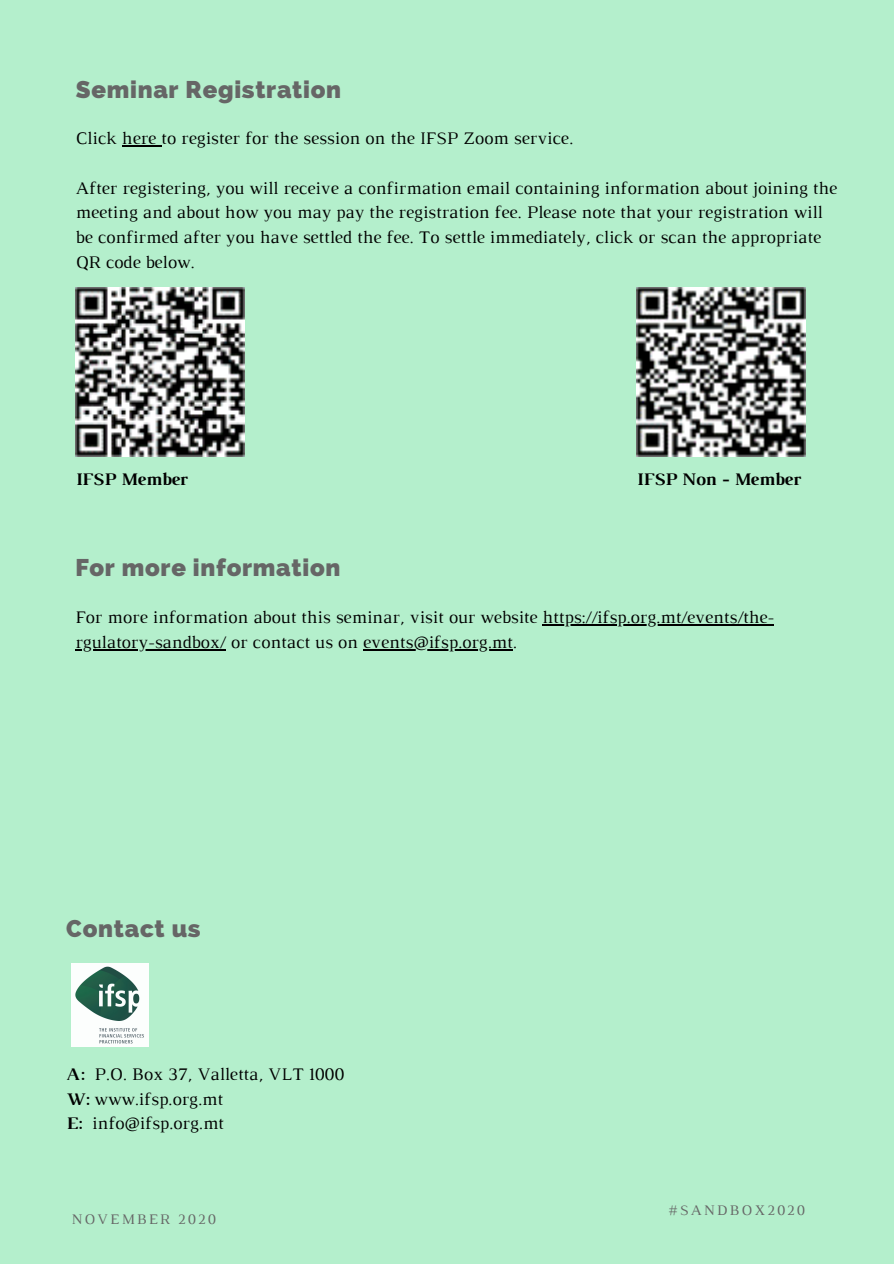
<style>
.page{position:relative;width:894px;height:1264px;background:#fff}
.page>*{position:absolute;margin:0;border:0;box-sizing:border-box;transform-origin:0 0}
.t1{font:800 24px "Raleway";letter-spacing:.03em;color:#666}
.t2{font:18px/24.8px "Luthier";color:#000}
.t3{font:700 18px "Luthier";color:#000}
.t4{font:14.85px "Luthier";letter-spacing:.14em;color:#666}
.s1{font-weight:700}
</style>
<div class="page">
<div style="left:0;top:0;width:893px;height:1263px;background:#b4efcc"></div>
<hr style="left:122px;top:145px;width:39px;height:1px;background:#000">
<img style="left:75px;top:287px;width:169px;height:169px">
<img style="left:636px;top:287px;width:169px;height:169px">
<hr style="left:542px;top:624px;width:232px;height:1px;background:#000">
<hr style="left:75px;top:649px;width:151px;height:1px;background:#000">
<hr style="left:363px;top:649px;width:149px;height:1px;background:#000">
<img style="left:71px;top:963px;width:77px;height:83px">
<h1 class="t1" style="left:76px;top:75px;width:267px">Seminar Registration</h1>
<p class="t2" style="left:76px;top:127px;width:498px">Click here to register for the session on the IFSP Zoom service.</p>
<p class="t2" style="left:76px;top:177px;width:762px">After registering, you will receive a confirmation email containing information about joining the meeting and about how you may pay the registration fee. Please note that your registration will be confirmed after you have settled the fee. To settle immediately, click or scan the appropriate QR code below.</p>
<p class="t3" style="left:75px;top:473px;width:114px">IFSP Member</p>
<p class="t3" style="left:636px;top:473px;width:166px">IFSP Non - Member</p>
<h1 class="t1" style="left:75px;top:553px;width:266px">For more information</h1>
<p class="t2" style="left:75px;top:606px;width:700px">For more information about this seminar, visit our website https://ifsp.org.mt/events/the&shy;rgulatory-sandbox/ or contact us on events@ifsp.org.mt.</p>
<h1 class="t1" style="left:66px;top:914px;width:136px">Contact us</h1>
<p class="t2" style="left:66px;top:1062px;width:279px"><span class="s1">A:</span> P.O. Box 37, Valletta, VLT 1000<br><span class="s1">W:</span> www.ifsp.org.mt<br><span class="s1">E:</span> info@ifsp.org.mt</p>
<p class="t4" style="left:71px;top:1213px;width:146px">NOVEMBER 2020</p>
<p class="t4" style="left:668px;top:1204px;width:138px">#SANDBOX2020</p>
</div>
